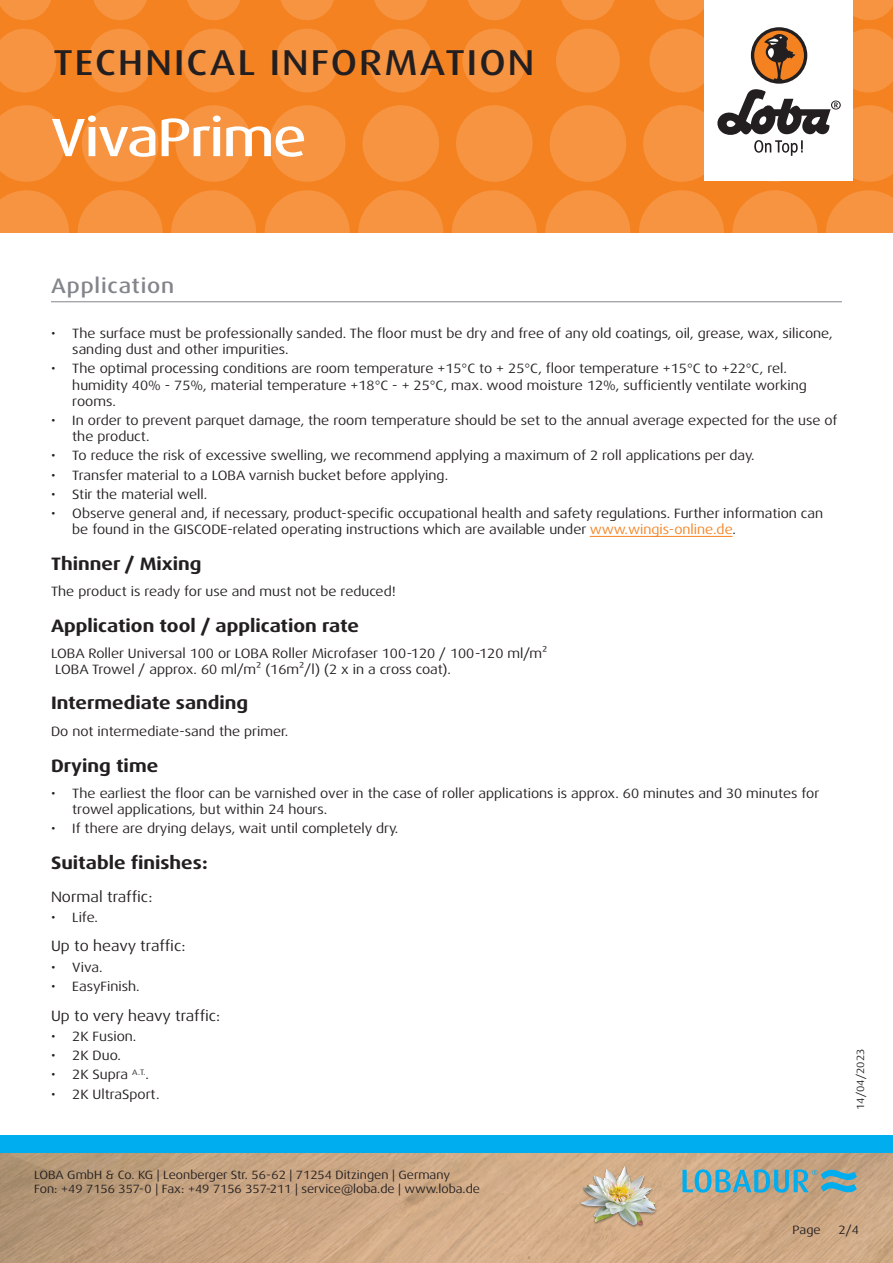
<style>
.page{position:relative;width:893px;height:1263px;background:#fff}
.page>*{position:absolute;margin:0;border:0;box-sizing:border-box;transform-origin:0 0}
.t1{font:500 expanded 54px "Dax Pro";letter-spacing:-.025em;color:#fff}
.t2{font:500 expanded 36px "Dax Pro";letter-spacing:.06em;color:#231f20}
.Titel_grau{font:500 expanded 21px "Dax Pro";letter-spacing:.04em;color:#82858b}
.t3{font:700 expanded 18px "Dax Pro";color:#231f20}
.t4{font:expanded 15px "Dax Pro";color:#231f20}
.Text{font:expanded 13.5px/16.2px "Dax Pro";color:#231f20}
.t5{font:expanded 12px/14.4px "Dax Pro";color:#231f20}
.t6{font:expanded 10.5px "Dax Pro";color:#231f20}
.s1{color:#f58220}
</style>
<div class="page">
<div style="left:0;top:0;width:893px;height:233px;background:#f58220"></div>
<svg style="left:0;top:190px;width:69px;height:43px"></svg>
<svg style="left:78px;top:190px;width:85px;height:85px;fill:#f69441"></svg>
<svg style="left:171px;top:190px;width:85px;height:85px;fill:#f69441"></svg>
<svg style="left:265px;top:190px;width:85px;height:85px;fill:#f69441"></svg>
<svg style="left:358px;top:190px;width:85px;height:85px;fill:#f69441"></svg>
<svg style="left:545px;top:190px;width:85px;height:85px;fill:#f69441"></svg>
<svg style="left:452px;top:190px;width:85px;height:85px;fill:#f69441"></svg>
<svg style="left:732px;top:190px;width:85px;height:85px;fill:#f69441"></svg>
<svg style="left:639px;top:190px;width:85px;height:85px;fill:#f69441"></svg>
<svg style="left:826px;top:190px;width:67px;height:43px"></svg>
<svg style="left:0;top:105px;width:65px;height:77px"></svg>
<svg style="left:82px;top:105px;width:76px;height:77px"></svg>
<svg style="left:175px;top:105px;width:77px;height:77px"></svg>
<svg style="left:269px;top:105px;width:76px;height:77px"></svg>
<svg style="left:456px;top:105px;width:77px;height:77px"></svg>
<svg style="left:362px;top:105px;width:77px;height:77px"></svg>
<svg style="left:550px;top:105px;width:76px;height:77px"></svg>
<svg style="left:0;top:29px;width:56px;height:63px"></svg>
<svg style="left:182px;top:29px;width:64px;height:63px"></svg>
<svg style="left:88px;top:29px;width:64px;height:63px"></svg>
<svg style="left:275px;top:29px;width:64px;height:63px"></svg>
<svg style="left:462px;top:29px;width:64px;height:63px"></svg>
<svg style="left:369px;top:29px;width:64px;height:63px"></svg>
<svg style="left:556px;top:29px;width:64px;height:63px"></svg>
<svg style="left:0;top:0;width:51px;height:20px"></svg>
<svg style="left:187px;top:0;width:53px;height:20px"></svg>
<svg style="left:468px;top:0;width:53px;height:20px"></svg>
<svg style="left:655px;top:0;width:49px;height:20px"></svg>
<svg style="left:93px;top:0;width:54px;height:20px"></svg>
<svg style="left:374px;top:0;width:54px;height:20px"></svg>
<svg style="left:281px;top:0;width:53px;height:20px"></svg>
<svg style="left:561px;top:0;width:54px;height:20px"></svg>
<svg style="left:853px;top:0;width:40px;height:20px"></svg>
<img style="left:0;top:1152px;width:893px;height:111px">
<div style="left:0;top:1135px;width:893px;height:17px;background:#00aeef"></div>
<div style="left:704px;top:0;width:149px;height:181px;background:#fff"></div>
<svg style="left:643px;top:29px;width:250px;height:153px"></svg>
<img style="left:578px;top:1161px;width:82px;height:81px">
<svg style="left:682px;top:1169px;width:175px;height:24px;background:#75a8ae"></svg>
<hr style="left:590px;top:536px;width:143px;height:1px;background:#f58220">
<hr style="left:51px;top:301px;width:791px;height:1px;background:#82858b">
<h2 class="t2" style="left:53px;top:40px;width:483px">TECHNICAL INFORMATION</h2>
<p class="t1" style="left:51px;top:103px;width:257px">VivaPrime</p>
<p class="Titel_grau" style="left:51px;top:272px;width:125px">Application</p>
<p class="Text" style="left:72px;top:325px;width:762px;text-indent:-21px">• The surface must be professionally sanded. The floor must be dry and free of any old coatings, oil, grease, wax, silicone, sanding dust and other impurities.</p>
<p class="Text" style="left:72px;top:361px;width:736px;text-indent:-21px">• The optimal processing conditions are room temperature +15°C to + 25°C, floor temperature +15°C to +22°C, rel. humidity 40% - 75%, material temperature +18°C - + 25°C, max. wood moisture 12%, sufficiently ventilate working rooms.</p>
<p class="Text" style="left:72px;top:412px;width:767px;text-indent:-21px">• In order to prevent parquet damage, the room temperature should be set to the annual average expected for the use of the product.</p>
<p class="Text" style="left:51px;top:448px;width:705px">• To reduce the risk of excessive swelling, we recommend applying a maximum of 2 roll applications per day.</p>
<p class="Text" style="left:51px;top:467px;width:399px">• Transfer material to a LOBA varnish bucket before applying.</p>
<p class="Text" style="left:51px;top:486px;width:158px">• Stir the material well.</p>
<p class="Text" style="left:72px;top:505px;width:752px;text-indent:-21px">• Observe general and, if necessary, product-specific occupational health and safety regulations. Further information can be found in the GISCODE-related operating instructions which are available under <span class="s1">www.wingis-online.de</span>.</p>
<p class="t3" style="left:51px;top:552px;width:152px">Thinner / Mixing</p>
<p class="Text" style="left:51px;top:583px;width:346px">The product is ready for use and must not be reduced!</p>
<p class="t3" style="left:51px;top:614px;width:310px">Application tool / application rate</p>
<p class="Text" style="left:51px;top:645px;width:498px">LOBA Roller Universal 100 or LOBA Roller Microfaser 100-120 / 100-120 ml/m²<br>LOBA Trowel / approx. 60 ml/m² (16m²/l) (2 x in a cross coat).</p>
<p class="t3" style="left:51px;top:692px;width:199px">Intermediate sanding</p>
<p class="Text" style="left:51px;top:723px;width:239px">Do not intermediate-sand the primer.</p>
<p class="t3" style="left:51px;top:754px;width:109px">Drying time</p>
<p class="Text" style="left:72px;top:785px;width:749px;text-indent:-21px">• The earliest the floor can be varnished over in the case of roller applications is approx. 60 minutes and 30 minutes for trowel applications, but within 24 hours.</p>
<p class="Text" style="left:51px;top:820px;width:349px">• If there are drying delays, wait until completely dry.</p>
<p class="t3" style="left:51px;top:851px;width:158px">Suitable finishes:</p>
<p class="t4" style="left:51px;top:887px;width:103px">Normal traffic:</p>
<p class="Text" style="left:51px;top:909px;width:49px">• Life.</p>
<p class="t4" style="left:51px;top:937px;width:136px">Up to heavy traffic:</p>
<p class="Text" style="left:51px;top:959px;width:53px">• Viva.</p>
<p class="Text" style="left:51px;top:978px;width:90px">• EasyFinish.</p>
<p class="t4" style="left:51px;top:1006px;width:171px">Up to very heavy traffic:</p>
<p class="Text" style="left:51px;top:1028px;width:87px">• 2K Fusion.</p>
<p class="Text" style="left:51px;top:1047px;width:71px">• 2K Duo.</p>
<p class="Text" style="left:51px;top:1067px;width:99px">• 2K Supra <sup>A.T.</sup>.</p>
<p class="Text" style="left:51px;top:1086px;width:110px">• 2K UltraSport.</p>
<p class="t6" style="left:854px;top:1110px;width:63px;rotate:-90deg">14/04/2023</p>
<p class="t5" style="left:34px;top:1167px;width:447px">LOBA GmbH &amp; Co. KG | Leonberger Str. 56-62 | 71254 Ditzingen | Germany<br>Fon: +49 7156 357-0 | Fax: +49 7156 357-211 | service@loba.de | www.loba.de</p>
<p class="t5" style="left:793px;top:1223px;width:30px">Page</p>
<p class="t5" style="left:838px;top:1223px;width:22px">2/4</p>
</div>
